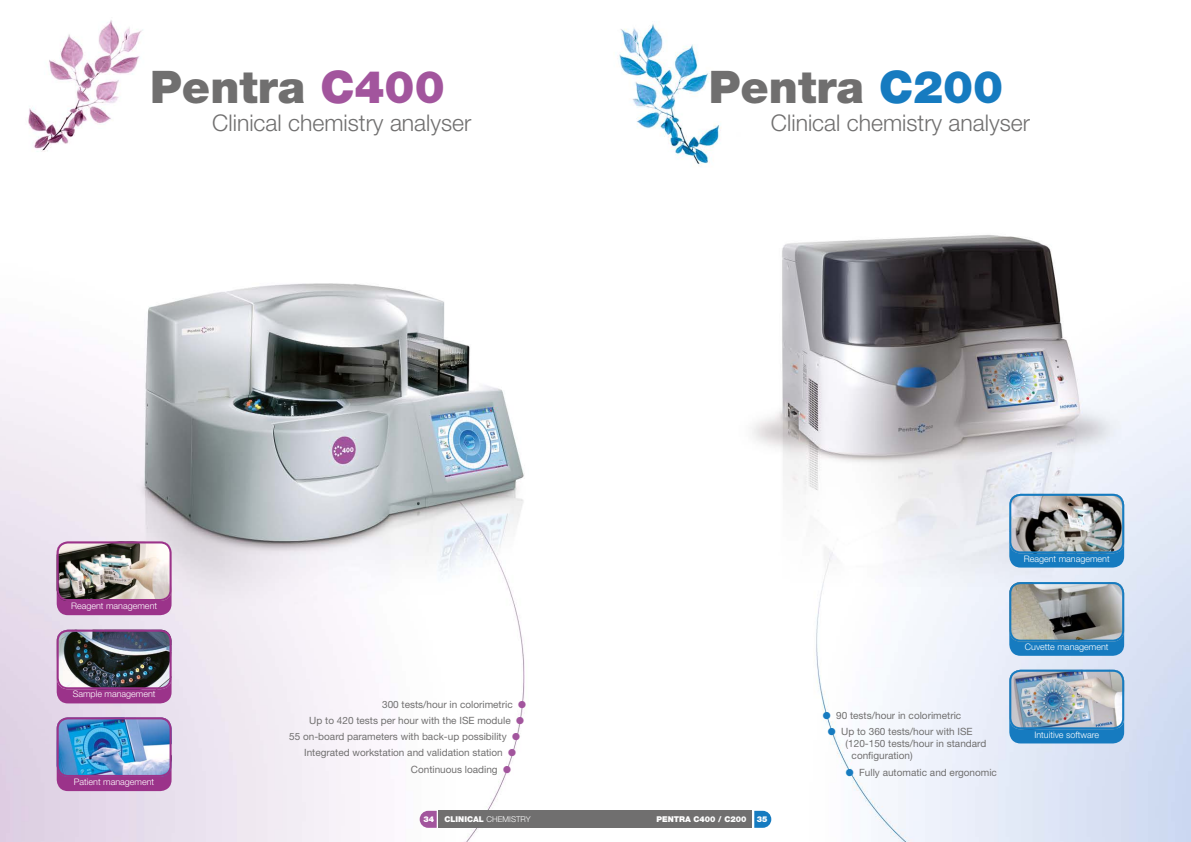
<style>
.page{position:relative;width:1191px;height:842px;background:#fff}
.page>*{position:absolute;margin:0;border:0;box-sizing:border-box;transform-origin:0 0}
.t1{font:900 45px "Helvetica Neue";color:#706f6f}
.t2{font:300 23px "Helvetica Neue";color:#706f6f}
.t3{font:10px "Helvetica Neue";color:#706f6f}
.t4{font:300 9px "Helvetica Neue";color:#fff}
.t5{font:900 8px "Helvetica Neue";color:#fff}
.t6{font:300 8px "Helvetica Neue";color:#fff}
.s1{color:#a2559d}
.s2{color:#167bc0}
.s3{font-weight:900}
</style>
<div class="page">
<img style="left:0;top:20px;width:1191px;height:822px">
<div style="left:57px;top:541px;width:114px;height:74px;background:#9b338a;border-radius:11px"></div>
<img style="left:57px;top:541px;width:114px;height:60px">
<div style="left:57px;top:541px;width:114px;height:60px;border:2px solid #9b338a;border-radius:10px"></div>
<div style="left:57px;top:630px;width:114px;height:73px;background:#9b338a;border-radius:11px"></div>
<img style="left:57px;top:630px;width:114px;height:59px">
<div style="left:57px;top:630px;width:114px;height:59px;border:2px solid #9b338a;border-radius:10px"></div>
<div style="left:57px;top:717px;width:114px;height:74px;background:#9b338a;border-radius:11px"></div>
<img style="left:57px;top:717px;width:114px;height:59px">
<div style="left:57px;top:717px;width:114px;height:60px;border:2px solid #9b338a;border-radius:10px"></div>
<div style="left:1009px;top:494px;width:115px;height:73px;background:#167bc0;border-radius:11px"></div>
<img style="left:1009px;top:494px;width:115px;height:59px">
<div style="left:1009px;top:494px;width:115px;height:59px;border:2px solid #167bc0;border-radius:10px"></div>
<div style="left:1009px;top:582px;width:115px;height:74px;background:#167bc0;border-radius:11px"></div>
<img style="left:1009px;top:582px;width:115px;height:60px">
<div style="left:1009px;top:582px;width:115px;height:60px;border:2px solid #167bc0;border-radius:10px"></div>
<div style="left:1009px;top:670px;width:115px;height:73px;background:#167bc0;border-radius:11px"></div>
<img style="left:1009px;top:670px;width:115px;height:59px">
<div style="left:1009px;top:670px;width:115px;height:59px;border:2px solid #167bc0;border-radius:10px"></div>
<svg style="left:420px;top:811px;width:17px;height:17px"></svg>
<svg style="left:754px;top:811px;width:17px;height:17px"></svg>
<div style="left:439px;top:811px;width:313px;height:17px;background:#706f6f"></div>
<h1 class="t1" style="left:150px;top:60px;width:296px">Pentra <span class="s1">C400</span></h1>
<h2 class="t2" style="left:212px;top:109px;width:261px">Clinical chemistry analyser</h2>
<p class="t4" style="left:71px;top:600px;width:88px">Reagent management</p>
<p class="t4" style="left:73px;top:689px;width:84px">Sample management</p>
<p class="t4" style="left:74px;top:776px;width:82px">Patient management</p>
<p class="t3" style="left:382px;top:698px;width:146px">300 tests/hour in colorimetric <span class="s1">●</span></p>
<p class="t3" style="left:309px;top:714px;width:216px">Up to 420 tests per hour with the ISE module <span class="s1">●</span></p>
<p class="t3" style="left:289px;top:731px;width:232px">55 on-board parameters with back-up possibility <span class="s1">●</span></p>
<p class="t3" style="left:304px;top:747px;width:214px">Integrated workstation and validation station <span class="s1">●</span></p>
<p class="t3" style="left:411px;top:763px;width:102px">Continuous loading <span class="s1">●</span></p>
<h1 class="t1" style="left:709px;top:60px;width:296px">Pentra <span class="s2">C200</span></h1>
<h2 class="t2" style="left:771px;top:109px;width:261px">Clinical chemistry analyser</h2>
<p class="t4" style="left:1023px;top:553px;width:88px">Reagent management</p>
<p class="t3" style="left:822px;top:709px;width:140px"><span class="s2">●</span> 90 tests/hour in colorimetric</p>
<p class="t3" style="left:827px;top:726px;width:146px"><span class="s2">●</span> Up to 360 tests/hour with ISE</p>
<p class="t3" style="left:845px;top:738px;width:142px">(120-150 tests/hour in standard</p>
<p class="t3" style="left:851px;top:750px;width:63px">configuration)</p>
<p class="t3" style="left:845px;top:766px;width:153px"><span class="s2">●</span> Fully automatic and ergonomic</p>
<p class="t4" style="left:1025px;top:641px;width:85px">Cuvette management</p>
<p class="t4" style="left:1034px;top:729px;width:66px">Intuitive software</p>
<p class="t5" style="left:423px;top:814px;width:12px">34</p>
<p class="t6" style="left:444px;top:814px;width:88px"><span class="s3">CLINICAL</span> CHEMISTRY</p>
<p class="t5" style="left:656px;top:814px;width:92px">PENTRA C400 / C200</p>
<p class="t5" style="left:756px;top:814px;width:12px">35</p>
</div>
